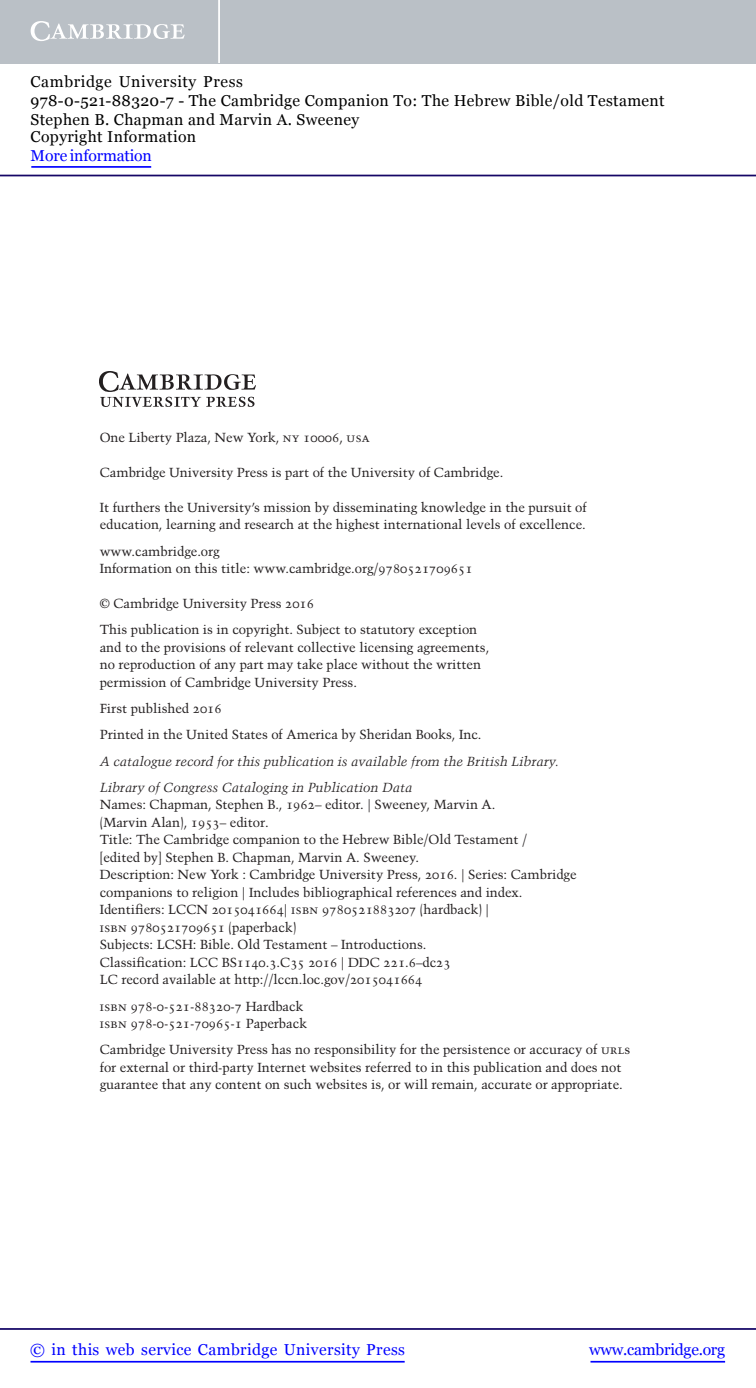
<style>
.page{position:relative;width:756px;height:1388px;background:#fff}
.page>*{position:absolute;margin:0;border:0;box-sizing:border-box;transform-origin:0 0}
.t1{font:15.75px/18.9px "Georgia";letter-spacing:.025em;color:#000}
.t2{font:15.75px "Georgia";letter-spacing:.025em;color:#00f}
.t3{font:15.75px "Georgia";letter-spacing:-.015em;color:#00f}
.t4{font:15.75px "Georgia";letter-spacing:-.01em;color:#00f}
.t5{font:13.12px/17.5px "Trump Mediaeval LT Std";letter-spacing:-.005em;color:#231f20}
.t6{font:italic 13.12px/26.2px "Trump Mediaeval LT Std";letter-spacing:-.005em;color:#231f20}
</style>
<div class="page">
<img style="left:100px;top:372px;width:156px;height:34px">
<hr style="left:591px;top:1361px;width:134px;height:1px;background:#00f">
<hr style="left:0;top:1328px;width:756px;height:2px;background:#150666">
<hr style="left:31px;top:1361px;width:374px;height:1px;background:#00f">
<div style="left:0;top:0;width:756px;height:63px;background:#bac0c6"></div>
<svg style="left:31px;top:21px;width:154px;height:20px"></svg>
<hr style="left:218px;top:0;width:2px;height:63px;background:#fff">
<hr style="left:0;top:175px;width:756px;height:1px;background:#150666">
<hr style="left:31px;top:166px;width:120px;height:2px;background:#00f">
<p class="t1" style="left:31px;top:73px;width:636px">Cambridge University Press<br>978-0-521-88320-7 - The Cambridge Companion To: The Hebrew Bible/old Testament<br>Stephen B. Chapman and Marvin A. Sweeney</p>
<p class="t1" style="left:31px;top:128px;width:167px">Copyright Information</p>
<p class="t4" style="left:31px;top:146px;width:123px">More information</p>
<p class="t5" style="left:100px;top:429px;width:272px">One Liberty Plaza, New York, NY 10006, USA</p>
<p class="t5" style="left:100px;top:464px;width:405px">Cambridge University Press is part of the University of Cambridge.</p>
<p class="t5" style="left:100px;top:499px;width:489px">It furthers the University’s mission by disseminating knowledge in the pursuit of education, learning and research at the highest international levels of excellence.</p>
<p class="t5" style="left:100px;top:543px;width:374px">www.cambridge.org<br>Information on this title: www.cambridge.org/9780521709651</p>
<p class="t5" style="left:100px;top:591px;width:379px;line-height:26.2px">© Cambridge University Press 2016<br>This publication is in copyright. Subject to statutory exception</p>
<p class="t5" style="left:100px;top:639px;width:391px">and to the provisions of relevant collective licensing agreements, no reproduction of any part may take place without the written permission of Cambridge University Press.</p>
<p class="t5" style="left:100px;top:696px;width:383px;line-height:26.2px">First published 2016<br>Printed in the United States of America by Sheridan Books, Inc.</p>
<p class="t6" style="left:100px;top:749px;width:461px">A catalogue record for this publication is available from the British Library.<br>Library of Congress Cataloging in Publication Data</p>
<p class="t5" style="left:100px;top:797px;width:478px">Names: Chapman, Stephen B., 1962– editor. | Sweeney, Marvin A.<br>(Marvin Alan), 1953– editor.<br>Title: The Cambridge companion to the Hebrew Bible/Old Testament /<br>[edited by] Stephen B. Chapman, Marvin A. Sweeney.<br>Description: New York : Cambridge University Press, 2016. | Series: Cambridge companions to religion | Includes bibliographical references and index.<br>Identifiers: LCCN 2015041664| ISBN 9780521883207 (hardback) |<br>ISBN 9780521709651 (paperback)<br>Subjects: LCSH: Bible. Old Testament – Introductions.<br>Classification: LCC BS1140.3.C35 2016 | DDC 221.6–dc23<br>LC record available at http://lccn.loc.gov/2015041664</p>
<p class="t5" style="left:100px;top:998px;width:209px">ISBN 978-0-521-88320-7 Hardback<br>ISBN 978-0-521-70965-1 Paperback</p>
<p class="t5" style="left:100px;top:1042px;width:532px">Cambridge University Press has no responsibility for the persistence or accuracy of URL s for external or third-party Internet websites referred to in this publication and does not guarantee that any content on such websites is, or will remain, accurate or appropriate.</p>
<p class="t2" style="left:30px;top:1339px;width:376px">© in this web service Cambridge University Press</p>
<p class="t3" style="left:589px;top:1339px;width:137px">www.cambridge.org</p>
</div>
